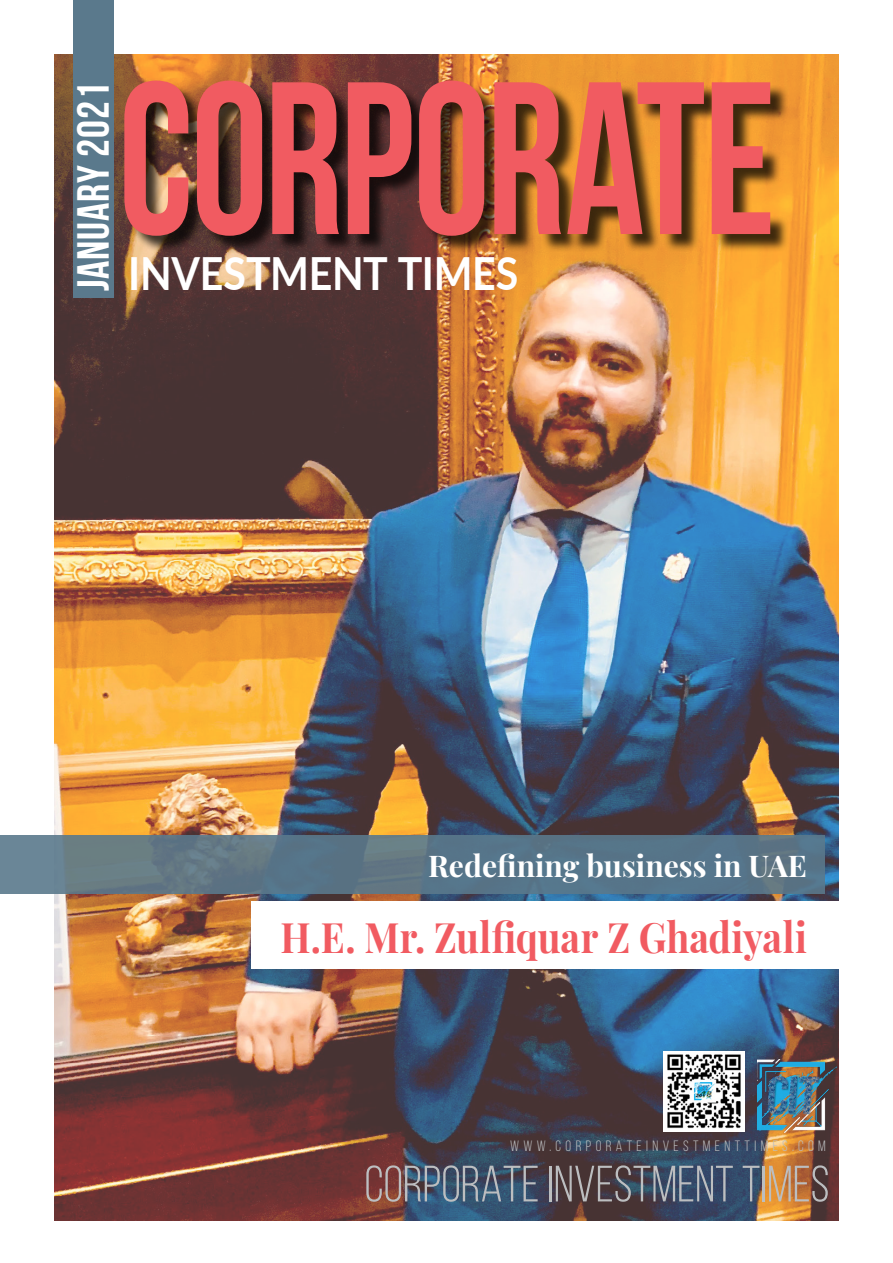
<style>
.page{position:relative;width:893px;height:1263px;background:#fff}
.page>*{position:absolute;margin:0;border:0;box-sizing:border-box;transform-origin:0 0}
.t1{font:700 216.75px "Bebas Neue";letter-spacing:-.015em;color:#f15b61;scale:.9 1}
.t2{font:51px "Bebas Neue";color:#bcbec0}
.t3{font:700 45.75px "Lato";letter-spacing:-.005em;color:#fff;scale:.9 1}
.t4{font:700 45px "Bebas Neue";letter-spacing:.02em;color:#fff}
.t5{font:700 42px "Playfair Display";color:#f15b61;scale:.9 1}
.t6{font:700 30px "Playfair Display";color:#fff}
.t7{font:15px "Bebas Neue";letter-spacing:.29em;color:#bcbec0}
</style>
<div class="page">
<img style="left:54px;top:54px;width:785px;height:1166px">
<div style="left:73px;top:0;width:41px;height:297px;background:#5a798c"></div>
<div style="left:126px;top:83px;width:663px;height:171px;background:#000;opacity:.75"></div>
<img style="left:758px;top:1059px;width:81px;height:73px">
<img style="left:663px;top:1051px;width:81px;height:80px">
<svg style="left:0;top:835px;width:824px;height:59px;background:#5c7788"></svg>
<div style="left:251px;top:901px;width:642px;height:68px;background:#fff"></div>
<h3 class="t4" style="left:68px;top:291px;width:210px;rotate:-90deg">JANUARY 2021</h3>
<h1 class="t1" style="left:118px;top:40px;width:732px">CORPORATE</h1>
<h3 class="t3" style="left:128px;top:240px;width:435px">INVESTMENT TIMES</h3>
<h3 class="t6" style="left:428px;top:842px;width:380px">Redefining business in UAE</h3>
<h3 class="t5" style="left:280px;top:905px;width:587px">H.E. Mr. Zulfiquar Z Ghadiyali</h3>
<p class="t7" style="left:510px;top:1138px;width:317px">WWW.CORPORATEINVESTMENTTIMES.COM</p>
<h2 class="t2" style="left:364px;top:1156px;width:467px">CORPORATE INVESTMENT TIMES</h2>
</div>
